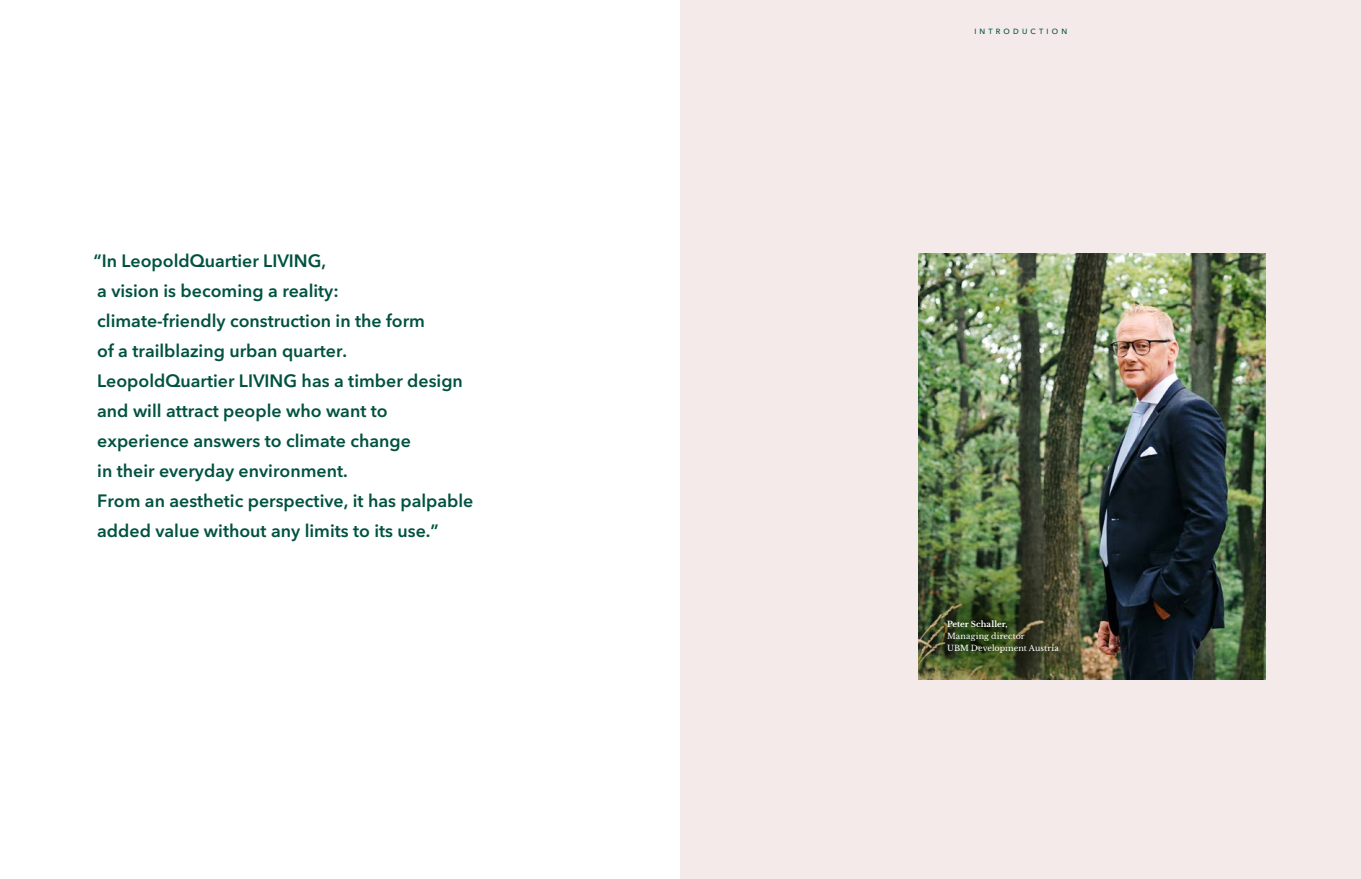
<style>
.page{position:relative;width:1361px;height:879px;background:#fff}
.page>*{position:absolute;margin:0;border:0;box-sizing:border-box;transform-origin:0 0}
.t1{font:600 17.8px/30px "Avenir Next LT Pro";color:#005240}
.t2{font:8px/12px "Libre Baskerville";letter-spacing:.005em;color:#fff}
.t3{font:700 8px "Libre Baskerville";color:#fff}
.t4{font:500 7.5px "Avenir Next LT Pro";letter-spacing:.42em;color:#005241}
</style>
<div class="page">
<div style="left:680px;top:0;width:681px;height:879px;background:#f5eaea"></div>
<img style="left:918px;top:254px;width:347px;height:425px">
<img style="left:918px;top:543px;width:278px;height:136px">
<p class="t1" style="left:93px;top:246px;width:381px">“In LeopoldQuartier LIVING,<br>a vision is becoming a reality:<br>climate-friendly construction in the form<br>of a trailblazing urban quarter.<br>LeopoldQuartier LIVING has a timber design and will attract people who want to experience answers to climate change<br>in their everyday environment.<br>From an aesthetic perspective, it has palpable added value without any limits to its use.”</p>
<p class="t4" style="left:974px;top:27px;width:94px">INTRODUCTION</p>
<p class="t3" style="left:947px;top:619px;width:62px">Peter Schaller,</p>
<p class="t2" style="left:947px;top:630px;width:113px">Managing director<br>UBM Development Austria</p>
</div>
